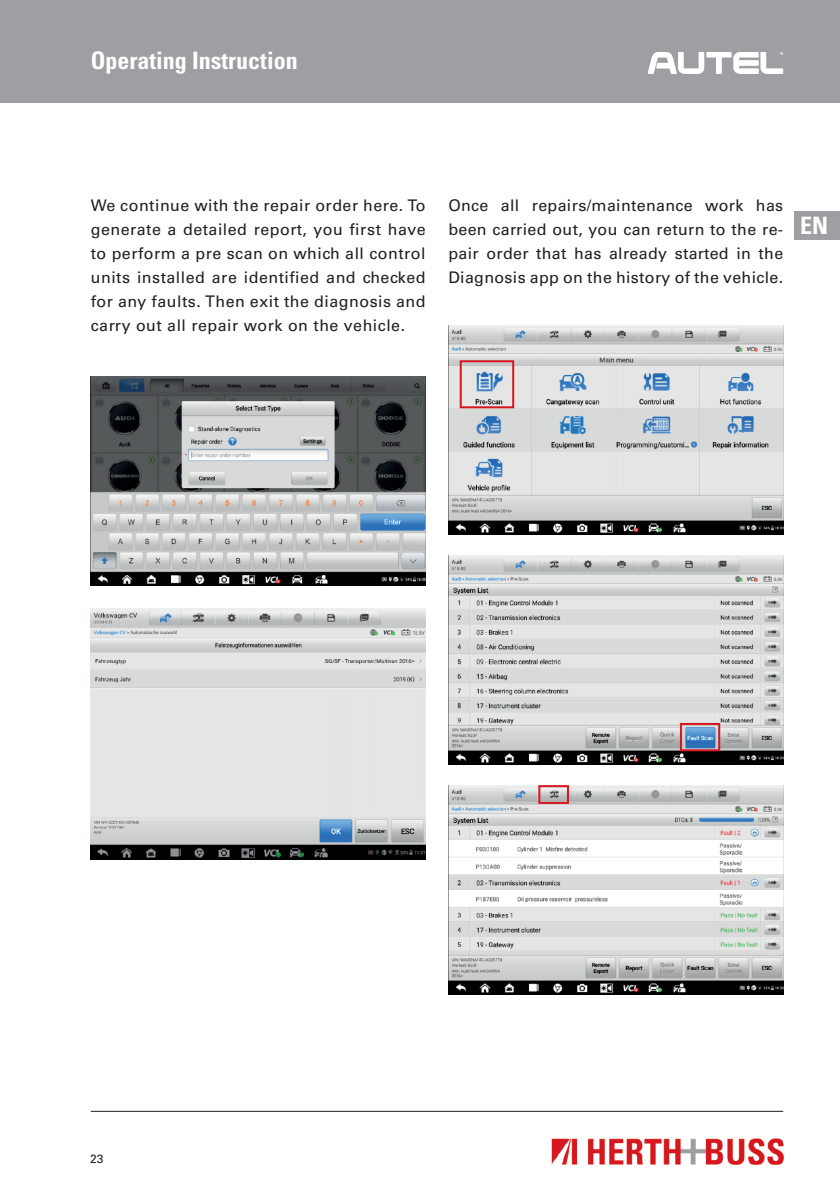
<style>
.page{position:relative;width:840px;height:1191px;background:#fff}
.page>*{position:absolute;margin:0;border:0;box-sizing:border-box;transform-origin:0 0}
.t1{font:700 condensed 24px "Univers LT Pro";color:#fff}
.t2{font:16px/24px "Univers LT Pro 55 Roman";letter-spacing:.02em;color:#231f20;text-align:justify}
.t3{font:12px "Univers LT Pro 55 Roman";color:#231f20}
</style>
<div class="page">
<div style="left:0;top:0;width:839px;height:102px;background:#9d9fa2"></div>
<img style="left:551px;top:1138px;width:233px;height:27px">
<hr style="left:91px;top:1111px;width:691px;height:1px;background:#231f20">
<div style="left:794px;top:211px;width:45px;height:28px;background:#9d9fa2"></div>
<svg style="left:647px;top:52px;width:135px;height:22px"></svg>
<img style="left:91px;top:377px;width:334px;height:209px">
<img style="left:91px;top:608px;width:334px;height:251px">
<img style="left:448px;top:325px;width:334px;height:209px">
<img style="left:448px;top:555px;width:334px;height:209px">
<img style="left:448px;top:785px;width:334px;height:209px">
<div style="left:459px;top:360px;width:55px;height:48px;border:2px solid #d7171f"></div>
<div style="left:538px;top:785px;width:30px;height:19px;border:2px solid #d7171f"></div>
<div style="left:679px;top:723px;width:40px;height:28px;border:2px solid #d7171f"></div>
<h1 class="t1" style="left:91px;top:46px;width:208px">Operating Instruction</h1>
<p class="t2" style="left:91px;top:192px;width:336px">We continue with the repair order here. To generate a detailed report, you first have to perform a pre scan on which all control units installed are identified and checked for any faults. Then exit the diagnosis and carry out all repair work on the vehicle.</p>
<p class="t2" style="left:448px;top:192px;width:336px">Once all repairs/maintenance work has been carried out, you can return to the re&shy;pair order that has already started in the Diagnosis app on the history of the vehicle.</p>
<h1 class="t1" style="left:799px;top:211px;width:30px">EN</h1>
<p class="t3" style="left:90px;top:1150px;width:15px">23</p>
</div>
